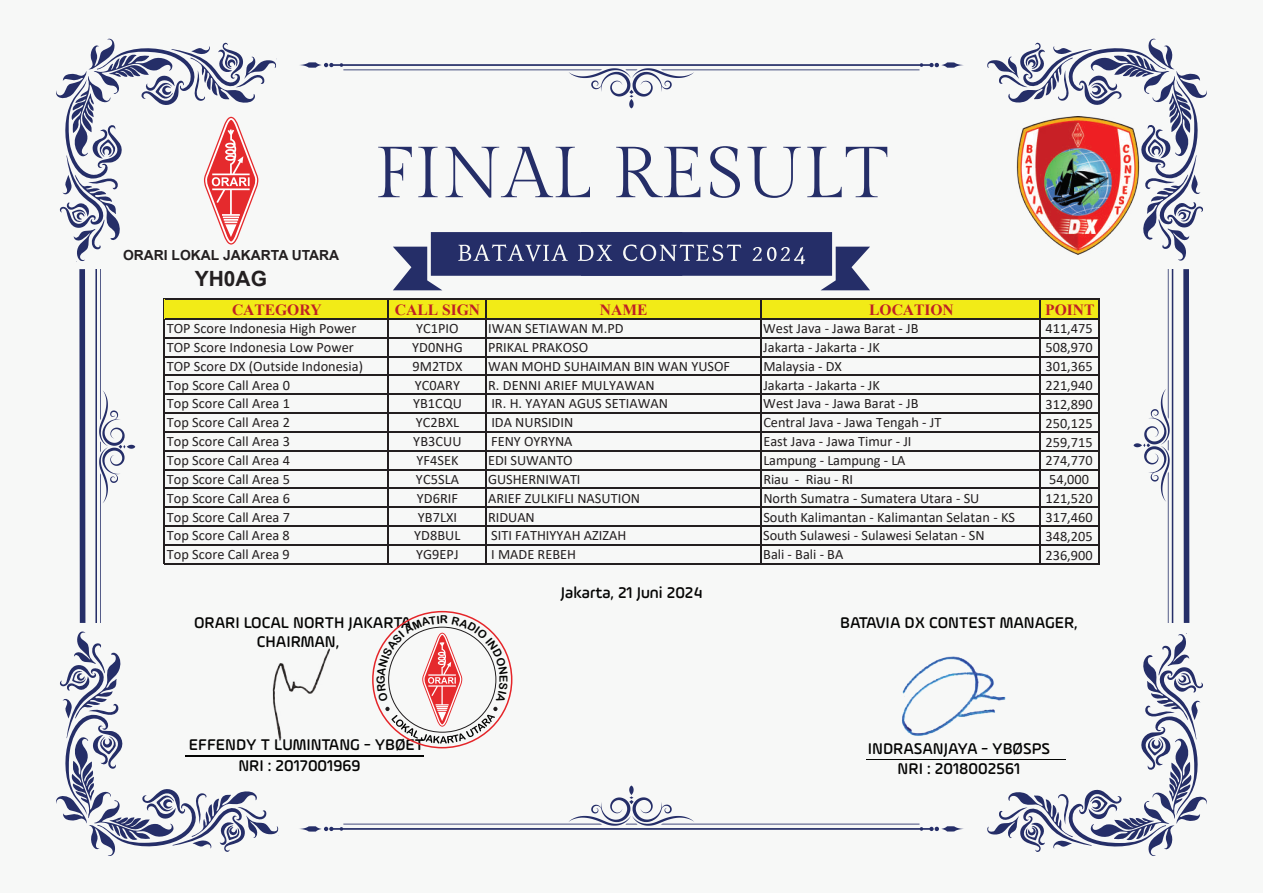
<style>
.page{position:relative;width:1263px;height:893px;background:#f7f8f7}
.page>*{position:absolute;margin:0;border:0;box-sizing:border-box;transform-origin:0 0}
.t1{font:700 21px "Arial";color:#231f20}
.t2{font:500 16.5px/20.4px "Ample Soft Pro";color:#050504}
.t3{font:700 15.6px "Times New Roman";color:#c02025}
.t4{font:14.25px/18.9px "Calibri";color:#231f20}
.t5{font:700 13.95px "Arial";color:#231f20}
</style>
<div class="page">
<svg style="left:56px;top:631px;width:224px;height:225px"></svg>
<svg style="left:987px;top:38px;width:220px;height:222px"></svg>
<svg style="left:987px;top:634px;width:220px;height:222px"></svg>
<div style="left:79px;top:269px;width:6px;height:354px;background:#252e68"></div>
<div style="left:1183px;top:269px;width:6px;height:354px;background:#252e68"></div>
<svg style="left:95px;top:269px;width:40px;height:353px"></svg>
<svg style="left:1133px;top:270px;width:41px;height:353px"></svg>
<svg style="left:300px;top:62px;width:664px;height:46px"></svg>
<svg style="left:299px;top:786px;width:665px;height:46px"></svg>
<svg style="left:378px;top:147px;width:34px;height:50px"></svg>
<svg style="left:418px;top:147px;width:20px;height:50px"></svg>
<svg style="left:445px;top:147px;width:145px;height:51px"></svg>
<svg style="left:616px;top:147px;width:84px;height:50px"></svg>
<svg style="left:710px;top:146px;width:30px;height:52px"></svg>
<svg style="left:747px;top:147px;width:54px;height:51px"></svg>
<svg style="left:807px;top:147px;width:80px;height:50px"></svg>
<svg style="left:393px;top:232px;width:477px;height:58px"></svg>
<img style="left:1017px;top:117px;width:123px;height:138px">
<svg style="left:56px;top:38px;width:221px;height:223px"></svg>
<hr style="left:164px;top:298px;width:1px;height:266px;background:#231f20">
<div style="left:165px;top:299px;width:934px;height:20px;background:#f2eb17"></div>
<hr style="left:388px;top:300px;width:1px;height:264px;background:#231f20">
<hr style="left:485px;top:300px;width:1px;height:264px;background:#231f20">
<hr style="left:760px;top:300px;width:1px;height:264px;background:#231f20">
<hr style="left:1039px;top:300px;width:2px;height:264px;background:#231f20">
<hr style="left:1098px;top:300px;width:1px;height:264px;background:#231f20">
<hr style="left:165px;top:298px;width:934px;height:2px;background:#231f20">
<hr style="left:165px;top:318px;width:934px;height:1px;background:#231f20">
<hr style="left:165px;top:337px;width:934px;height:1px;background:#231f20">
<hr style="left:165px;top:356px;width:934px;height:1px;background:#231f20">
<hr style="left:165px;top:375px;width:934px;height:1px;background:#231f20">
<hr style="left:165px;top:394px;width:934px;height:1px;background:#231f20">
<hr style="left:165px;top:412px;width:934px;height:2px;background:#231f20">
<hr style="left:165px;top:431px;width:934px;height:2px;background:#231f20">
<hr style="left:165px;top:450px;width:934px;height:1px;background:#231f20">
<hr style="left:165px;top:469px;width:934px;height:1px;background:#231f20">
<hr style="left:165px;top:488px;width:934px;height:1px;background:#231f20">
<hr style="left:165px;top:507px;width:934px;height:1px;background:#231f20">
<hr style="left:165px;top:525px;width:934px;height:2px;background:#231f20">
<hr style="left:165px;top:544px;width:934px;height:2px;background:#231f20">
<hr style="left:164px;top:563px;width:935px;height:1px;background:#231f20">
<hr style="left:185px;top:756px;width:238px;height:1px;background:#040503">
<hr style="left:866px;top:759px;width:200px;height:1px;background:#040503">
<img style="left:855px;top:634px;width:202px;height:153px">
<img style="left:253px;top:645px;width:78px;height:97px">
<svg style="left:377px;top:615px;width:131px;height:129px"></svg>
<p class="t5" style="left:123px;top:246px;width:218px">ORARI LOKAL JAKARTA UTARA</p>
<h1 class="t1" style="left:195px;top:263px;width:74px">YH0AG</h1>
<p class="t3" style="left:232px;top:298px;width:91px">CATEGORY</p>
<p class="t3" style="left:395px;top:298px;width:87px">CALL SIGN</p>
<p class="t3" style="left:600px;top:298px;width:49px">NAME</p>
<p class="t3" style="left:869px;top:298px;width:86px">LOCATION</p>
<p class="t4" style="left:167px;top:319px;width:191px">TOP Score Indonesia High Power</p>
<p class="t4" style="left:416px;top:319px;width:44px">YC1PIO</p>
<p class="t4" style="left:488px;top:319px;width:137px">IWAN SETIAWAN M.PD</p>
<p class="t4" style="left:763px;top:319px;width:157px">West Java - Jawa Barat - JB</p>
<p class="t4" style="left:167px;top:337px;width:188px">TOP Score Indonesia Low Power</p>
<p class="t4" style="left:412px;top:337px;width:52px">YD0NHG</p>
<p class="t4" style="left:488px;top:337px;width:102px">PRIKAL PRAKOSO</p>
<p class="t4" style="left:763px;top:337px;width:118px">Jakarta - Jakarta - JK</p>
<p class="t4" style="left:167px;top:356px;width:198px">TOP Score DX (Outside Indonesia)</p>
<p class="t4" style="left:412px;top:356px;width:52px">9M2TDX</p>
<p class="t4" style="left:488px;top:356px;width:244px">WAN MOHD SUHAIMAN BIN WAN YUSOF</p>
<p class="t4" style="left:763px;top:356px;width:80px">Malaysia - DX</p>
<p class="t4" style="left:167px;top:375px;width:125px">Top Score Call Area 0</p>
<p class="t4" style="left:415px;top:375px;width:47px">YC0ARY</p>
<p class="t4" style="left:488px;top:375px;width:168px">R. DENNI ARIEF MULYAWAN</p>
<p class="t4" style="left:763px;top:375px;width:118px">Jakarta - Jakarta - JK</p>
<p class="t4" style="left:167px;top:394px;width:125px">Top Score Call Area 1</p>
<p class="t4" style="left:413px;top:394px;width:50px">YB1CQU</p>
<p class="t4" style="left:491px;top:394px;width:178px">IR. H. YAYAN AGUS SETIAWAN</p>
<p class="t4" style="left:763px;top:394px;width:157px">West Java - Jawa Barat - JB</p>
<p class="t4" style="left:167px;top:413px;width:125px">Top Score Call Area 2</p>
<p class="t4" style="left:416px;top:413px;width:45px">YC2BXL</p>
<p class="t4" style="left:491px;top:413px;width:83px">IDA NURSIDIN</p>
<p class="t4" style="left:763px;top:413px;width:180px">Central Java - Jawa Tengah - JT</p>
<p class="t4" style="left:167px;top:432px;width:125px">Top Score Call Area 3</p>
<p class="t4" style="left:413px;top:432px;width:50px">YB3CUU</p>
<p class="t4" style="left:491px;top:432px;width:83px">FENY OYRYNA</p>
<p class="t4" style="left:763px;top:432px;width:150px">East Java - Jawa Timur - JI</p>
<p class="t4" style="left:167px;top:450px;width:125px">Top Score Call Area 4</p>
<p class="t4" style="left:416px;top:450px;width:44px">YF4SEK</p>
<p class="t4" style="left:488px;top:450px;width:86px">EDI SUWANTO</p>
<p class="t4" style="left:763px;top:450px;width:144px">Lampung - Lampung - LA</p>
<p class="t4" style="left:167px;top:469px;width:125px">Top Score Call Area 5</p>
<p class="t4" style="left:416px;top:469px;width:45px">YC5SLA</p>
<p class="t4" style="left:488px;top:469px;width:94px">GUSHERNIWATI</p>
<p class="t4" style="left:763px;top:469px;width:91px">Riau - Riau - RI</p>
<p class="t4" style="left:167px;top:488px;width:125px">Top Score Call Area 6</p>
<p class="t4" style="left:417px;top:488px;width:43px">YD6RIF</p>
<p class="t4" style="left:488px;top:488px;width:154px">ARIEF ZULKIFLI NASUTION</p>
<p class="t4" style="left:763px;top:488px;width:218px">North Sumatra - Sumatera Utara - SU</p>
<p class="t4" style="left:167px;top:507px;width:125px">Top Score Call Area 7</p>
<p class="t4" style="left:418px;top:507px;width:41px">YB7LXI</p>
<p class="t4" style="left:488px;top:507px;width:48px">RIDUAN</p>
<p class="t4" style="left:763px;top:507px;width:253px">South Kalimantan - Kalimantan Selatan - KS</p>
<p class="t4" style="left:167px;top:526px;width:125px">Top Score Call Area 8</p>
<p class="t4" style="left:414px;top:526px;width:48px">YD8BUL</p>
<p class="t4" style="left:491px;top:526px;width:137px">SITI FATHIYYAH AZIZAH</p>
<p class="t4" style="left:763px;top:526px;width:223px">South Sulawesi - Sulawesi Selatan - SN</p>
<p class="t4" style="left:167px;top:545px;width:125px">Top Score Call Area 9</p>
<p class="t4" style="left:416px;top:545px;width:44px">YG9EPJ</p>
<p class="t4" style="left:491px;top:545px;width:86px">I MADE REBEH</p>
<p class="t4" style="left:763px;top:545px;width:82px">Bali - Bali - BA</p>
<p class="t2" style="left:561px;top:582px;width:143px">Jakarta, 21 Juni 2024</p>
<p class="t3" style="left:1045px;top:298px;width:51px">POINT</p>
<p class="t4" style="left:1045px;top:319px;width:49px">411,475<br>508,970<br>301,365<br>221,940<br>312,890<br>250,125<br>259,715<br>274,770<br>54,000<br>121,520<br>317,460<br>348,205<br>236,900</p>
<p class="t2" style="left:194px;top:612px;width:219px">ORARI LOCAL NORTH JAKARTA</p>
<p class="t2" style="left:840px;top:612px;width:239px">BATAVIA DX CONTEST MANAGER,</p>
<p class="t2" style="left:257px;top:631px;width:84px">CHAIRMAN,</p>
<p class="t2" style="left:238px;top:735px;width:187px;text-indent:-49px">EFFENDY T LUMINTANG - YBØET<br>NRI : 2017001969</p>
<p class="t2" style="left:868px;top:738px;width:184px;line-height:19.8px;text-align:center">INDRASANJAYA - YBØSPS<br>NRI : 2018002561</p>
</div>
